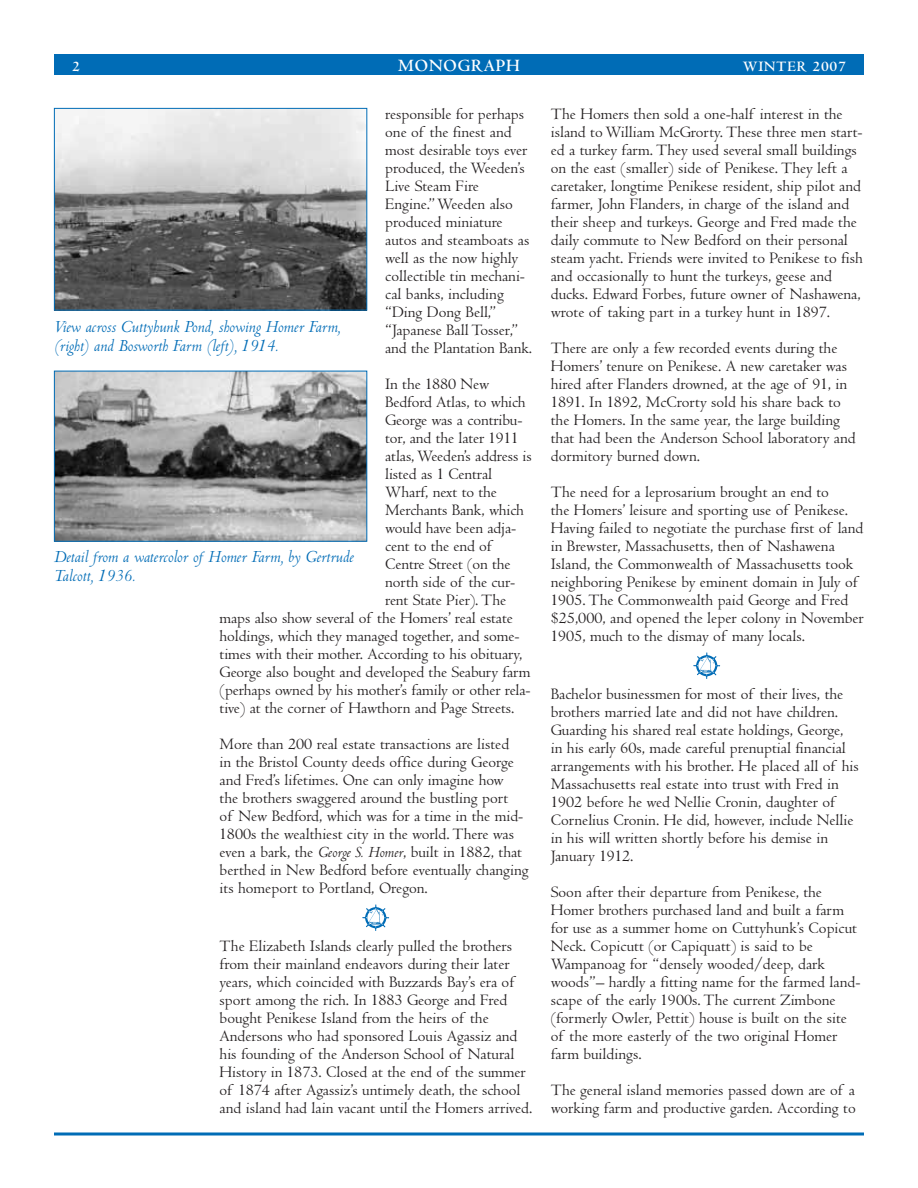
<style>
.page{position:relative;width:918px;height:1188px;background:#fff}
.page>*{position:absolute;margin:0;border:0;box-sizing:border-box;transform-origin:0 0}
.t1{font:italic 18px/19.5px "Centaur";color:#006cb6}
.t2{font:700 18px "Centaur";letter-spacing:.05em;color:#fff}
.t3{font:16.5px/18px "Centaur";color:#231f20}
.t4{font:700 15px "Centaur";letter-spacing:.05em;color:#fff}
.s1{font-family:"Granjon"}
.s2{font-style:italic}
</style>
<div class="page">
<div style="left:54px;top:54px;width:810px;height:21px;background:#006cb6"></div>
<svg style="left:54px;top:1132px;width:810px;height:4px;background:#3f90c8"></svg>
<img style="left:362px;top:904px;width:28px;height:27px">
<img style="left:693px;top:652px;width:28px;height:27px">
<img style="left:56px;top:110px;width:309px;height:198px">
<div style="left:54px;top:108px;width:313px;height:202px;border:1px solid #006cb6"></div>
<img style="left:56px;top:373px;width:309px;height:167px">
<div style="left:54px;top:371px;width:313px;height:171px;border:1px solid #006cb6"></div>
<p class="t4" style="left:72px;top:60px;width:9px">2</p>
<p class="t2" style="left:398px;top:59px;width:123px">MONOGRAPH</p>
<p class="t4" style="left:743px;top:60px;width:105px">WINTER 2007</p>
<p class="t3" style="left:385px;top:107px;width:148px">responsible for perhaps one of the finest and most desirable toys ever produced, the Weeden’s<br>Live Steam Fire<br>Engine.”Weeden also produced miniature autos and steamboats as well as the now highly collectible tin mechani&shy;cal banks, including “Ding Dong Bell,” “Japanese Ball Tosser,” and the Plantation Bank.</p>
<p class="t3" style="left:385px;top:377px;width:106px">In the <span class="s1">1</span>880 New</p>
<p class="t3" style="left:385px;top:395px;width:142px">Bedford Atlas, to which</p>
<p class="t3" style="left:385px;top:413px;width:139px">George was a contribu-</p>
<p class="t3" style="left:385px;top:431px;width:135px">tor, and the later <span class="s1">1</span>9<span class="s1">11</span></p>
<p class="t3" style="left:385px;top:449px;width:148px">atlas, Weeden’s address is</p>
<p class="t3" style="left:385px;top:467px;width:108px">listed as <span class="s1">1</span> Central</p>
<p class="t3" style="left:385px;top:485px;width:113px">Wharf, next to the</p>
<p class="t3" style="left:385px;top:503px;width:140px">Merchants Bank, which</p>
<p class="t3" style="left:385px;top:521px;width:133px">would have been adja-</p>
<p class="t3" style="left:385px;top:539px;width:108px">cent to the end of</p>
<p class="t3" style="left:385px;top:557px;width:127px">Centre Street (on the</p>
<p class="t3" style="left:385px;top:575px;width:132px">north side of the cur-</p>
<p class="t3" style="left:385px;top:593px;width:122px">rent State Pier). The</p>
<p class="t3" style="left:220px;top:611px;width:295px">maps also show several of the Homers’ real estate</p>
<p class="t3" style="left:220px;top:629px;width:301px">holdings, which they managed together, and some-</p>
<p class="t3" style="left:220px;top:647px;width:304px">times with their mother. According to his obituary,</p>
<p class="t3" style="left:220px;top:665px;width:312px">George also bought and developed the Seabury farm</p>
<p class="t3" style="left:220px;top:683px;width:313px">(perhaps owned by his mother’s family or other rela-</p>
<p class="t3" style="left:220px;top:701px;width:296px">tive) at the corner of Hawthorn and Page Streets.</p>
<p class="t3" style="left:220px;top:737px;width:311px">More than 200 real estate transactions are listed<br>in the Bristol County deeds office during George and Fred’s lifetimes. One can only imagine how<br>the brothers swaggered around the bustling port<br>of New Bedford, which was for a time in the mid-<span class="s1">1</span>800s the wealthiest city in the world. There was even a bark, the <span class="s2">George S. Homer</span>, built in <span class="s1">1</span>882, that berthed in New Bedford before eventually changing its homeport to Portland, Oregon.</p>
<p class="t3" style="left:551px;top:107px;width:314px">The Homers then sold a one-half interest in the island to William McGrorty. These three men start&shy;ed a turkey farm. They used several small buildings on the east (smaller) side of Penikese. They left a caretaker, longtime Penikese resident, ship pilot and farmer, John Flanders, in charge of the island and their sheep and turkeys. George and Fred made the daily commute to New Bedford on their personal steam yacht. Friends were invited to Penikese to fish and occasionally to hunt the turkeys, geese and ducks. Edward Forbes, future owner of Nashawena, wrote of taking part in a turkey hunt in <span class="s1">1</span>897.</p>
<p class="t3" style="left:551px;top:341px;width:306px">There are only a few recorded events during the Homers’ tenure on Penikese. A new caretaker was hired after Flanders drowned, at the age of 9<span class="s1">1</span>, in <span class="s1">1</span>89<span class="s1">1</span>. In <span class="s1">1</span>892, McCrorty sold his share back to the Homers. In the same year, the large building that had been the Anderson School laboratory and dormitory burned down.</p>
<p class="t3" style="left:551px;top:485px;width:314px">The need for a leprosarium brought an end to<br>the Homers’ leisure and sporting use of Penikese.<br>Having failed to negotiate the purchase first of land in Brewster, Massachusetts, then of Nashawena Island, the Commonwealth of Massachusetts took neighboring Penikese by eminent domain in July of <span class="s1">1</span>905. The Commonwealth paid George and Fred $25,000, and opened the leper colony in November <span class="s1">1</span>905, much to the dismay of many locals.</p>
<p class="t1" style="left:54px;top:318px;width:288px">View across Cuttyhunk Pond, showing Homer Farm, (right) and Bosworth Farm (left), <span class="s1">1</span>9<span class="s1">1</span>4.</p>
<p class="t1" style="left:54px;top:548px;width:301px">Detail from a watercolor of Homer Farm, by Gertrude<br>Talcott, <span class="s1">1</span>936.</p>
<p class="t3" style="left:551px;top:687px;width:309px">Bachelor businessmen for most of their lives, the brothers married late and did not have children.<br>Guarding his shared real estate holdings, George, in his early 60s, made careful prenuptial financial arrangements with his brother. He placed all of his Massachusetts real estate into trust with Fred in <span class="s1">1</span>902 before he wed Nellie Cronin, daughter of Cornelius Cronin. He did, however, include Nellie in his will written shortly before his demise in January <span class="s1">1</span>9<span class="s1">1</span>2.</p>
<p class="t3" style="left:551px;top:885px;width:311px">Soon after their departure from Penikese, the Homer brothers purchased land and built a farm for use as a summer home on Cuttyhunk’s Copicut Neck. Copicutt (or Capiquatt) is said to be Wampanoag for “densely wooded/deep, dark woods”– hardly a fitting name for the farmed land&shy;scape of the early <span class="s1">1</span>900s. The current Zimbone (formerly Owler, Pettit) house is built on the site of the more easterly of the two original Homer farm buildings.</p>
<p class="t3" style="left:551px;top:1083px;width:306px">The general island memories passed down are of a working farm and productive garden. According to</p>
<p class="t3" style="left:220px;top:939px;width:314px">The Elizabeth Islands clearly pulled the brothers from their mainland endeavors during their later years, which coincided with Buzzards Bay’s era of sport among the rich. In <span class="s1">1</span>883 George and Fred bought Penikese Island from the heirs of the Andersons who had sponsored Louis Agassiz and his founding of the Anderson School of Natural History in <span class="s1">1</span>873. Closed at the end of the summer of <span class="s1">1</span>874 after Agassiz’s untimely death, the school and island had lain vacant until the Homers arrived.</p>
</div>
